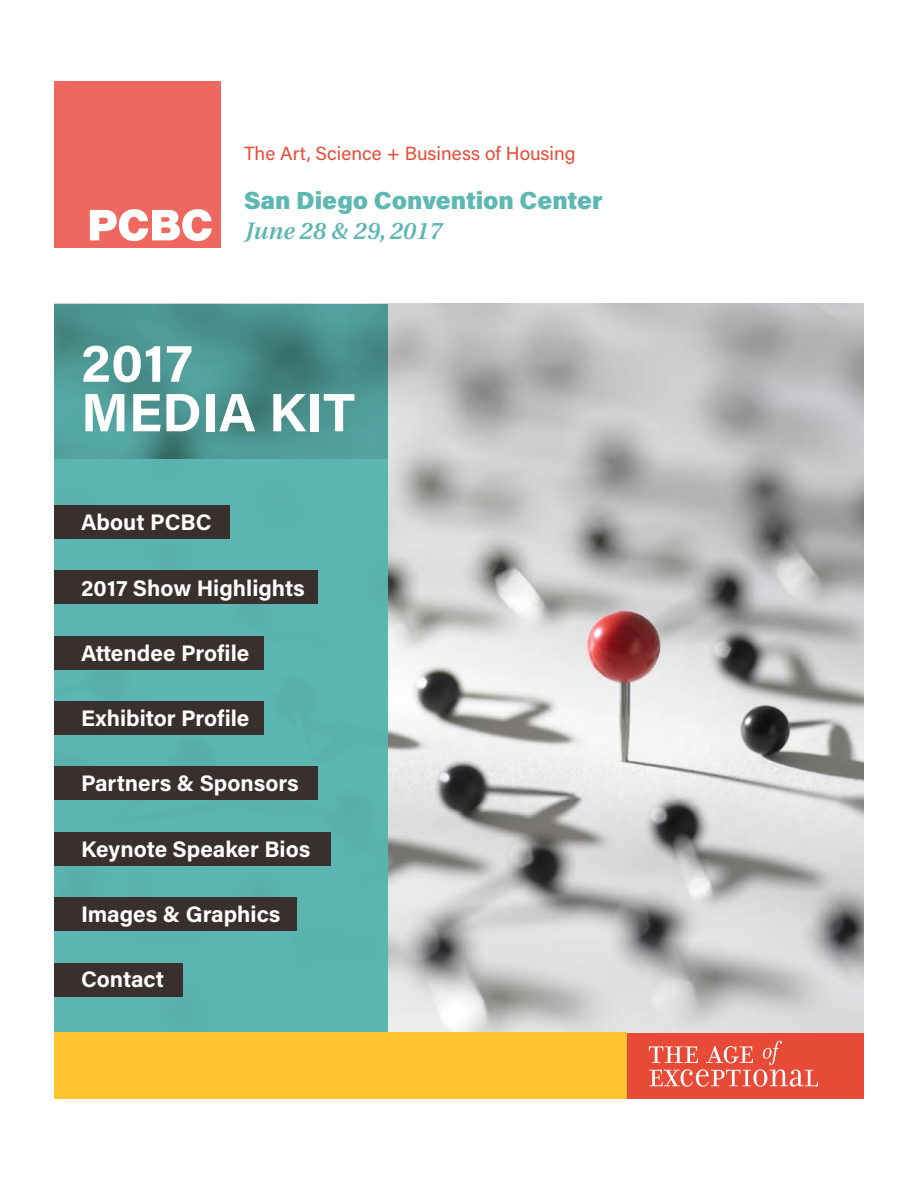
<style>
.page{position:relative;width:918px;height:1188px;background:#fff}
.page>*{position:absolute;margin:0;border:0;box-sizing:border-box;transform-origin:0 0}
.t1{font:700 54px/49.5px "Acumin Pro";letter-spacing:.005em;color:#fff}
.t2{font:900 24.75px "Acumin Pro";color:#5db7b3}
.t3{font:italic 600 23.85px "Utopia";color:#5db7b3}
.t4{font:700 22.5px "Acumin Pro";color:#fff}
.t5{font:19.05px "Acumin Pro";color:#e74b37}
</style>
<div class="page">
<img style="left:388px;top:304px;width:476px;height:729px">
<div style="left:54px;top:82px;width:166px;height:166px;background:#ef6860"></div>
<svg style="left:90px;top:209px;width:122px;height:32px"></svg>
<svg style="left:54px;top:304px;width:334px;height:155px;fill:#4c9592"></svg>
<div style="left:54px;top:459px;width:334px;height:574px;background:#5db7b3"></div>
<div style="left:627px;top:1033px;width:237px;height:66px;background:#e74b37"></div>
<svg style="left:649px;top:1041px;width:169px;height:46px"></svg>
<div style="left:54px;top:1033px;width:573px;height:66px;background:#ffc530"></div>
<div style="left:54px;top:505px;width:176px;height:34px;background:#392f2c"></div>
<div style="left:54px;top:570px;width:263px;height:34px;background:#392f2c"></div>
<div style="left:54px;top:636px;width:209px;height:34px;background:#392f2c"></div>
<div style="left:54px;top:701px;width:209px;height:34px;background:#392f2c"></div>
<div style="left:54px;top:767px;width:263px;height:33px;background:#392f2c"></div>
<div style="left:54px;top:832px;width:277px;height:34px;background:#392f2c"></div>
<div style="left:54px;top:897px;width:243px;height:34px;background:#392f2c"></div>
<div style="left:54px;top:963px;width:128px;height:33px;background:#392f2c"></div>
<p class="t5" style="left:244px;top:140px;width:333px">The Art, Science + Business of Housing</p>
<p class="t2" style="left:244px;top:183px;width:360px">San Diego Convention Center</p>
<p class="t3" style="left:244px;top:218px;width:199px">June 28 &amp; 29, 2017</p>
<h1 class="t1" style="left:81px;top:336px;width:275px">2017<br>MEDIA KIT</h1>
<p class="t4" style="left:81px;top:507px;width:132px">About PCBC</p>
<p class="t4" style="left:81px;top:572px;width:225px">2017 Show Highlights</p>
<p class="t4" style="left:81px;top:637px;width:170px">Attendee Profile</p>
<p class="t4" style="left:81px;top:702px;width:170px">Exhibitor Profile</p>
<p class="t4" style="left:81px;top:768px;width:219px">Partners &amp; Sponsors</p>
<p class="t4" style="left:81px;top:833px;width:231px">Keynote Speaker Bios</p>
<p class="t4" style="left:81px;top:898px;width:201px">Images &amp; Graphics</p>
<p class="t4" style="left:81px;top:963px;width:85px">Contact</p>
</div>
